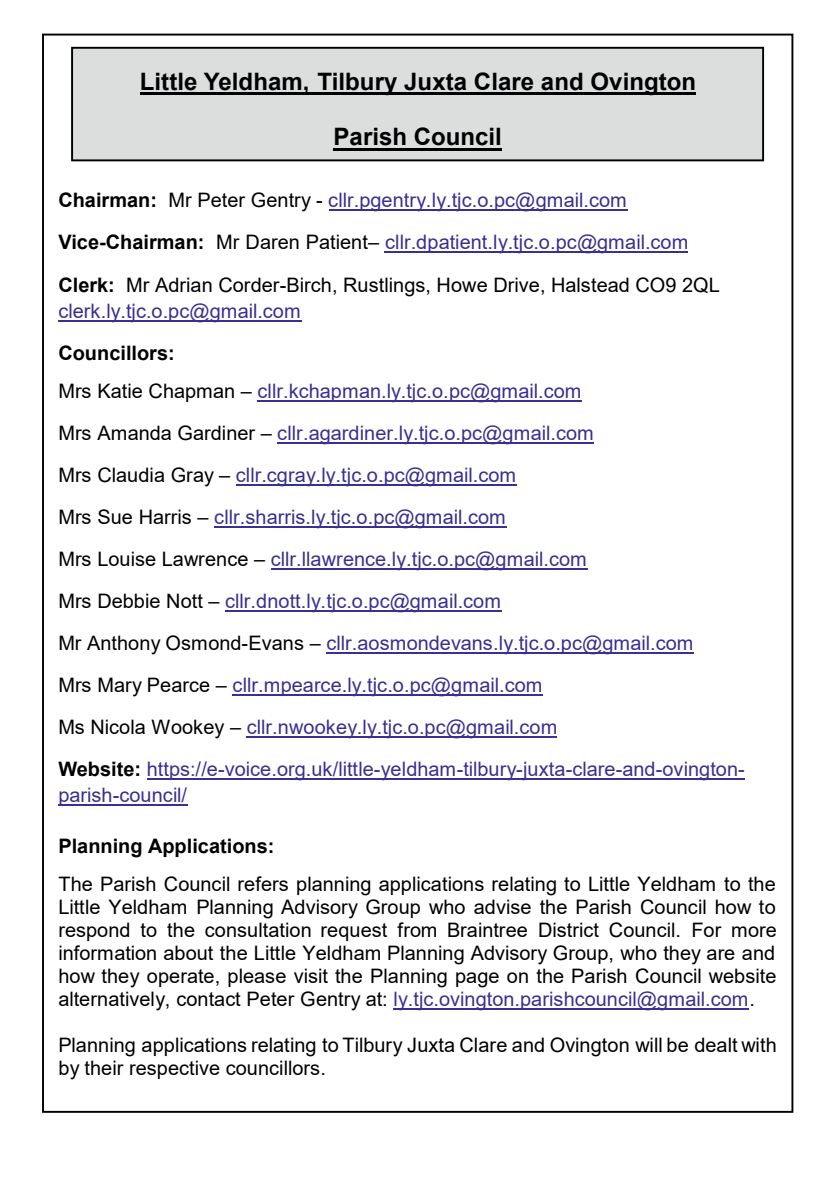
<style>
.page{position:relative;width:840px;height:1191px;background:#fff}
.page>*{position:absolute;margin:0;border:0;box-sizing:border-box;transform-origin:0 0}
.t1{font:700 24px "Arial";color:#000002}
.t2{font:20px/23px "Arial";color:#000002}
.t3{font:20px/41.8px "Arial";color:#3a2f92}
.t4{font:700 20px "Arial";color:#000002}
.s1{font-weight:700}
.s2{color:#3a2f92}
.s3{font-weight:700;color:#000002}
.s4{color:#000002}
</style>
<div class="page">
<div style="left:42px;top:34px;width:750px;height:1078px;background:#fff;border:2px solid #000002"></div>
<hr style="left:328px;top:210px;width:299px;height:1px;background:#3a2f92">
<hr style="left:384px;top:252px;width:303px;height:1px;background:#3a2f92">
<hr style="left:58px;top:320px;width:243px;height:1px;background:#3a2f92">
<hr style="left:257px;top:400px;width:324px;height:2px;background:#3a2f92">
<hr style="left:277px;top:442px;width:316px;height:2px;background:#3a2f92">
<hr style="left:236px;top:484px;width:281px;height:2px;background:#3a2f92">
<hr style="left:214px;top:526px;width:292px;height:2px;background:#3a2f92">
<hr style="left:271px;top:568px;width:316px;height:1px;background:#3a2f92">
<hr style="left:225px;top:610px;width:276px;height:1px;background:#3a2f92">
<hr style="left:326px;top:652px;width:368px;height:1px;background:#3a2f92">
<hr style="left:233px;top:694px;width:309px;height:1px;background:#3a2f92">
<hr style="left:246px;top:736px;width:311px;height:1px;background:#3a2f92">
<hr style="left:147px;top:778px;width:597px;height:1px;background:#3a2f92">
<hr style="left:58px;top:804px;width:129px;height:2px;background:#3a2f92">
<hr style="left:393px;top:1008px;width:355px;height:1px;background:#3a2f92">
<div style="left:71px;top:47px;width:692px;height:114px;background:#dcdedd;border:2px solid #000002"></div>
<hr style="left:140px;top:93px;width:555px;height:2px;background:#000002">
<hr style="left:333px;top:148px;width:168px;height:2px;background:#000002">
<p class="t1" style="left:140px;top:73px;width:557px">Little Yeldham, Tilbury Juxta Clare and Ovington</p>
<p class="t1" style="left:333px;top:128px;width:170px">Parish Council</p>
<p class="t2" style="left:58px;top:181px;width:662px;line-height:42px"><span class="s1">Chairman:</span> Mr Peter Gentry - <span class="s2">cllr.pgentry.ly.tjc.o.pc@gmail.com<br></span><span class="s1">Vice-Chairman:</span> Mr Daren Patient– <span class="s2">cllr.dpatient.ly.tjc.o.pc@gmail.com<br></span><span class="s1">Clerk:</span> Mr Adrian Corder-Birch, Rustlings, Howe Drive, Halstead CO9 2QL</p>
<p class="t3" style="left:58px;top:292px;width:244px">clerk.ly.tjc.o.pc@gmail.com</p>
<p class="t3" style="left:58px;top:335px;width:524px;line-height:38.4px"><span class="s3">Councillors:<br></span><span class="s4">Mrs Katie Chapman –</span> cllr.kchapman.ly.tjc.o.pc@gmail.com</p>
<p class="t3" style="left:58px;top:414px;width:687px"><span class="s4">Mrs Amanda Gardiner –</span> cllr.agardiner.ly.tjc.o.pc@gmail.com<br><span class="s4">Mrs Claudia Gray –</span> cllr.cgray.ly.tjc.o.pc@gmail.com<br><span class="s4">Mrs Sue Harris –</span> cllr.sharris.ly.tjc.o.pc@gmail.com<br><span class="s4">Mrs Louise Lawrence –</span> cllr.llawrence.ly.tjc.o.pc@gmail.com<br><span class="s4">Mrs Debbie Nott –</span> cllr.dnott.ly.tjc.o.pc@gmail.com<br><span class="s4">Mr Anthony Osmond-Evans –</span> cllr.aosmondevans.ly.tjc.o.pc@gmail.com<br><span class="s4">Mrs Mary Pearce –</span> cllr.mpearce.ly.tjc.o.pc@gmail.com<br><span class="s4">Ms Nicola Wookey –</span> cllr.nwookey.ly.tjc.o.pc@gmail.com<br><span class="s3">Website:</span> https://e-voice.org.uk/little-yeldham-tilbury-juxta-clare-and-ovington-</p>
<p class="t3" style="left:58px;top:776px;width:130px">parish-council/</p>
<p class="t4" style="left:58px;top:838px;width:217px">Planning Applications:</p>
<p class="t2" style="left:58px;top:874px;width:719px;text-align:justify">The Parish Council refers planning applications relating to Little Yeldham to the Little Yeldham Planning Advisory Group who advise the Parish Council how to respond to the consultation request from Braintree District Council. For more information about the Little Yeldham Planning Advisory Group, who they are and how they operate, please visit the Planning page on the Parish Council website alternatively, contact Peter Gentry at: <span class="s2">ly.tjc.ovington.parishcouncil@gmail.com</span>.</p>
<p class="t2" style="left:58px;top:1035px;width:719px">Planning applications relating to Tilbury Juxta Clare and Ovington will be dealt with by their respective councillors.</p>
</div>
